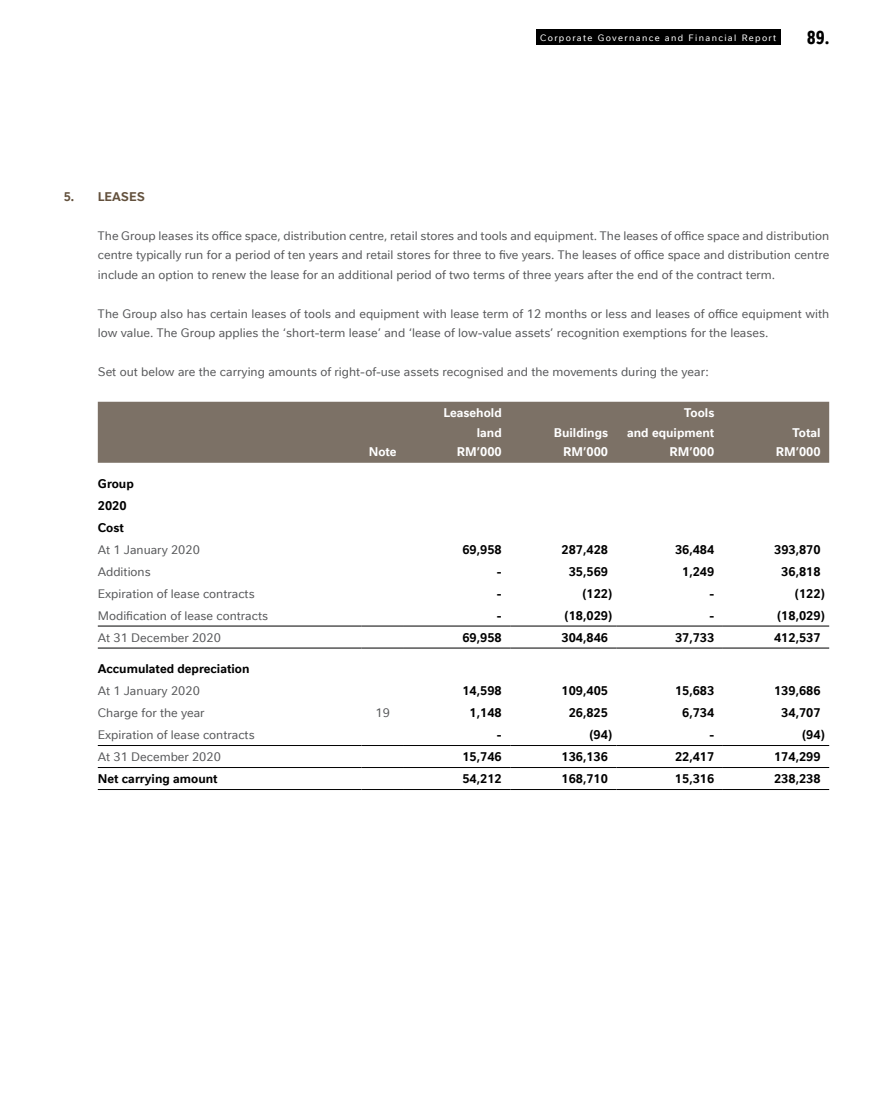
<style>
.page{position:relative;width:893px;height:1106px;background:#fff}
.page>*{position:absolute;margin:0;border:0;box-sizing:border-box;transform-origin:0 0}
.t1{font:700 condensed 18px "Nestle Text TF";color:#000}
.t2{font:12px/19.5px "Nestle Text TF";color:#58595b;text-align:justify}
.t3{font:700 12px/22px "Nestle Text TF";color:#000}
.t4{font:700 12px/19.5px "Nestle Text TF";color:#fff;text-align:right}
.t5{font:700 12px "Nestle Text TF";color:#63513d}
.t6{font:9px "Nestle Text TF";letter-spacing:.15em;color:#fff}
</style>
<div class="page">
<div style="left:536px;top:30px;width:244px;height:15px;background:#000"></div>
<div style="left:98px;top:402px;width:731px;height:61px;background:#7c7166"></div>
<hr style="left:98px;top:626px;width:263px;height:1px;background:#000">
<hr style="left:361px;top:626px;width:43px;height:1px;background:#000">
<hr style="left:404px;top:626px;width:106px;height:1px;background:#000">
<hr style="left:510px;top:626px;width:107px;height:1px;background:#000">
<hr style="left:617px;top:626px;width:106px;height:1px;background:#000">
<hr style="left:723px;top:626px;width:106px;height:1px;background:#000">
<hr style="left:98px;top:648px;width:263px;height:1px;background:#000">
<hr style="left:361px;top:648px;width:43px;height:1px;background:#000">
<hr style="left:404px;top:648px;width:106px;height:1px;background:#000">
<hr style="left:510px;top:648px;width:107px;height:1px;background:#000">
<hr style="left:617px;top:648px;width:106px;height:1px;background:#000">
<hr style="left:723px;top:648px;width:106px;height:1px;background:#000">
<hr style="left:98px;top:745px;width:263px;height:1px;background:#000">
<hr style="left:361px;top:745px;width:43px;height:1px;background:#000">
<hr style="left:404px;top:745px;width:106px;height:1px;background:#000">
<hr style="left:510px;top:745px;width:107px;height:1px;background:#000">
<hr style="left:617px;top:745px;width:106px;height:1px;background:#000">
<hr style="left:723px;top:745px;width:106px;height:1px;background:#000">
<hr style="left:98px;top:767px;width:263px;height:1px;background:#000">
<hr style="left:361px;top:767px;width:43px;height:1px;background:#000">
<hr style="left:404px;top:767px;width:106px;height:1px;background:#000">
<hr style="left:510px;top:767px;width:107px;height:1px;background:#000">
<hr style="left:617px;top:767px;width:106px;height:1px;background:#000">
<hr style="left:723px;top:767px;width:106px;height:1px;background:#000">
<hr style="left:98px;top:789px;width:263px;height:1px;background:#000">
<hr style="left:361px;top:789px;width:43px;height:1px;background:#000">
<hr style="left:404px;top:789px;width:106px;height:1px;background:#000">
<hr style="left:510px;top:789px;width:107px;height:1px;background:#000">
<hr style="left:617px;top:789px;width:106px;height:1px;background:#000">
<hr style="left:723px;top:789px;width:106px;height:1px;background:#000">
<p class="t6" style="left:540px;top:31px;width:238px">Corporate Governance and Financial Report</p>
<h1 class="t1" style="left:807px;top:24px;width:24px">89.</h1>
<p class="t5" style="left:64px;top:187px;width:83px">5. LEASES</p>
<p class="t2" style="left:98px;top:225px;width:733px">The Group leases its office space, distribution centre, retail stores and tools and equipment. The leases of office space and distribution centre typically run for a period of ten years and retail stores for three to five years. The leases of office space and distribution centre include an option to renew the lease for an additional period of two terms of three years after the end of the contract term.</p>
<p class="t2" style="left:98px;top:303px;width:733px">The Group also has certain leases of tools and equipment with lease term of 12 months or less and leases of office equipment with low value. The Group applies the ‘short-term lease’ and ‘lease of low-value assets’ recognition exemptions for the leases.</p>
<p class="t2" style="left:98px;top:361px;width:612px">Set out below are the carrying amounts of right-of-use assets recognised and the movements during the year:</p>
<p class="t4" style="left:369px;top:441px;width:29px">Note</p>
<p class="t4" style="left:443px;top:402px;width:60px">Leasehold land<br>RM’000</p>
<p class="t4" style="left:554px;top:422px;width:56px">Buildings<br>RM’000</p>
<p class="t4" style="left:627px;top:402px;width:89px">Tools<br>and equipment<br>RM’000</p>
<p class="t4" style="left:776px;top:422px;width:46px">Total<br>RM’000</p>
<p class="t3" style="left:98px;top:471px;width:38px">Group<br>2020<br>Cost</p>
<p class="t2" style="left:98px;top:539px;width:104px">At 1 January 2020</p>
<p class="t3" style="left:462px;top:537px;width:41px">69,958</p>
<p class="t3" style="left:561px;top:537px;width:48px">287,428</p>
<p class="t3" style="left:675px;top:537px;width:41px">36,484</p>
<p class="t3" style="left:774px;top:537px;width:48px">393,870</p>
<p class="t2" style="left:98px;top:561px;width:54px">Additions</p>
<p class="t3" style="left:497px;top:559px;width:6px">-</p>
<p class="t3" style="left:569px;top:559px;width:41px">35,569</p>
<p class="t3" style="left:682px;top:559px;width:34px">1,249</p>
<p class="t3" style="left:781px;top:559px;width:41px">36,818</p>
<p class="t2" style="left:98px;top:583px;width:158px">Expiration of lease contracts</p>
<p class="t3" style="left:497px;top:581px;width:6px">-</p>
<p class="t3" style="left:582px;top:581px;width:31px">(122)</p>
<p class="t3" style="left:710px;top:581px;width:6px">-</p>
<p class="t3" style="left:795px;top:581px;width:31px">(122)</p>
<p class="t2" style="left:98px;top:605px;width:172px">Modification of lease contracts</p>
<p class="t3" style="left:497px;top:603px;width:6px">-</p>
<p class="t3" style="left:565px;top:603px;width:49px">(18,029)</p>
<p class="t3" style="left:710px;top:603px;width:6px">-</p>
<p class="t3" style="left:777px;top:603px;width:49px">(18,029)</p>
<p class="t2" style="left:98px;top:627px;width:125px">At 31 December 2020</p>
<p class="t3" style="left:462px;top:625px;width:41px">69,958</p>
<p class="t3" style="left:561px;top:625px;width:48px">304,846</p>
<p class="t3" style="left:675px;top:625px;width:41px">37,733</p>
<p class="t3" style="left:774px;top:625px;width:48px">412,537</p>
<p class="t3" style="left:98px;top:657px;width:153px">Accumulated depreciation</p>
<p class="t2" style="left:98px;top:680px;width:104px">At 1 January 2020</p>
<p class="t3" style="left:462px;top:679px;width:41px">14,598</p>
<p class="t3" style="left:561px;top:679px;width:48px">109,405</p>
<p class="t3" style="left:675px;top:679px;width:41px">15,683</p>
<p class="t3" style="left:774px;top:679px;width:48px">139,686</p>
<p class="t2" style="left:98px;top:702px;width:108px">Charge for the year</p>
<p class="t2" style="left:375px;top:702px;width:16px">19</p>
<p class="t3" style="left:470px;top:701px;width:34px">1,148</p>
<p class="t3" style="left:569px;top:701px;width:41px">26,825</p>
<p class="t3" style="left:682px;top:701px;width:34px">6,734</p>
<p class="t3" style="left:781px;top:701px;width:41px">34,707</p>
<p class="t2" style="left:98px;top:724px;width:158px">Expiration of lease contracts</p>
<p class="t3" style="left:497px;top:723px;width:6px">-</p>
<p class="t3" style="left:589px;top:723px;width:24px">(94)</p>
<p class="t3" style="left:710px;top:723px;width:6px">-</p>
<p class="t3" style="left:802px;top:723px;width:24px">(94)</p>
<p class="t2" style="left:98px;top:746px;width:125px">At 31 December 2020</p>
<p class="t3" style="left:462px;top:745px;width:41px">15,746</p>
<p class="t3" style="left:561px;top:745px;width:48px">136,136</p>
<p class="t3" style="left:675px;top:745px;width:41px">22,417</p>
<p class="t3" style="left:774px;top:745px;width:48px">174,299</p>
<p class="t3" style="left:98px;top:767px;width:121px">Net carrying amount</p>
<p class="t3" style="left:462px;top:767px;width:41px">54,212</p>
<p class="t3" style="left:561px;top:767px;width:48px">168,710</p>
<p class="t3" style="left:675px;top:767px;width:41px">15,316</p>
<p class="t3" style="left:774px;top:767px;width:48px">238,238</p>
</div>
